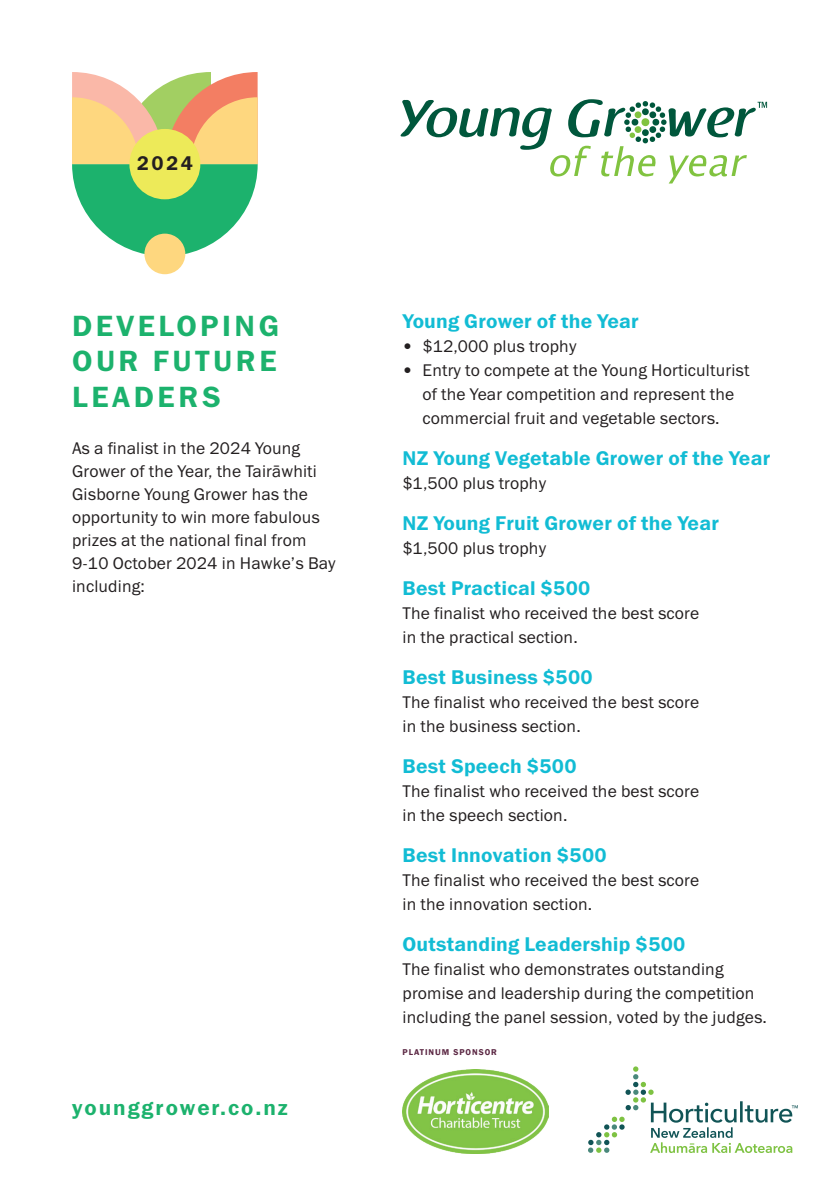
<style>
.page{position:relative;width:840px;height:1191px;background:#fff}
.page>*{position:absolute;margin:0;border:0;box-sizing:border-box;transform-origin:0 0}
.t1{font:29.4px/35.4px "Franklin Gothic Demi C";letter-spacing:.12em;color:#1cb26d;text-align:justify}
.t2{font:21.4px "Franklin Gothic Demi C";letter-spacing:.09em;color:#1cb26d}
.t3{font:20px "Franklin Gothic Demi C";letter-spacing:.01em;color:#12bcd4}
.t4{font:20px "Franklin Gothic Demi C";color:#231f20}
.t5{font:17px/24px "Franklin Gothic Book C";letter-spacing:.01em;color:#231f20}
.t6{font:600 8.6px "Franklin Gothic";letter-spacing:.11em;color:#5c2844}
.s1{font-family:"Franklin Gothic"}
</style>
<div class="page">
<div style="left:144px;top:234px;width:41px;height:40px;background:#fed77f;border-radius:50%"></div>
<svg style="left:72px;top:72px;width:185px;height:184px"></svg>
<div style="left:129px;top:129px;width:71px;height:70px;background:#edea59;border-radius:50%"></div>
<svg style="left:400px;top:99px;width:366px;height:84px"></svg>
<svg style="left:588px;top:1066px;width:209px;height:87px"></svg>
<img style="left:403px;top:1069px;width:145px;height:84px">
<p class="t4" style="left:137px;top:152px;width:57px">2024</p>
<h1 class="t1" style="left:72px;top:307px;width:208px">DEVELOPING OUR FUTURE LEADERS</h1>
<p class="t5" style="left:72px;top:436px;width:265px;line-height:23px">As a finalist in the 2024 Young<br>Grower of the Year, the Tair<span class="s1">ā</span>whiti<br>Gisborne Young Grower has the opportunity to win more fabulous prizes at the national final from<br>9-10 October 2024 in Hawke’s Bay including:</p>
<p class="t2" style="left:72px;top:1095px;width:217px">younggrower.co.nz</p>
<p class="t3" style="left:402px;top:310px;width:237px">Young Grower of the Year</p>
<p class="t5" style="left:402px;top:334px;width:175px">• $12,000 plus trophy</p>
<p class="t5" style="left:402px;top:358px;width:348px;text-align:center">• Entry to compete at the Young Horticulturist of the Year competition and represent the commercial fruit and vegetable sectors.</p>
<p class="t3" style="left:402px;top:447px;width:369px">NZ Young Vegetable Grower of the Year</p>
<p class="t5" style="left:402px;top:471px;width:145px">$1,500 plus trophy</p>
<p class="t3" style="left:402px;top:512px;width:318px">NZ Young Fruit Grower of the Year</p>
<p class="t5" style="left:402px;top:536px;width:145px">$1,500 plus trophy</p>
<p class="t3" style="left:402px;top:577px;width:189px">Best Practical $500</p>
<p class="t5" style="left:402px;top:601px;width:298px">The finalist who received the best score in the practical section.</p>
<p class="t3" style="left:402px;top:666px;width:191px">Best Business $500</p>
<p class="t5" style="left:402px;top:690px;width:298px">The finalist who received the best score in the business section.</p>
<p class="t3" style="left:402px;top:755px;width:175px">Best Speech $500</p>
<p class="t5" style="left:402px;top:779px;width:298px">The finalist who received the best score in the speech section.</p>
<p class="t3" style="left:402px;top:844px;width:205px">Best Innovation $500</p>
<p class="t5" style="left:402px;top:868px;width:298px">The finalist who received the best score in the innovation section.</p>
<p class="t3" style="left:402px;top:933px;width:284px">Outstanding Leadership $500</p>
<p class="t5" style="left:402px;top:957px;width:366px">The finalist who demonstrates outstanding promise and leadership during the competition including the panel session, voted by the judges.</p>
<p class="t6" style="left:402px;top:1047px;width:96px">PLATINUM SPONSOR</p>
</div>
